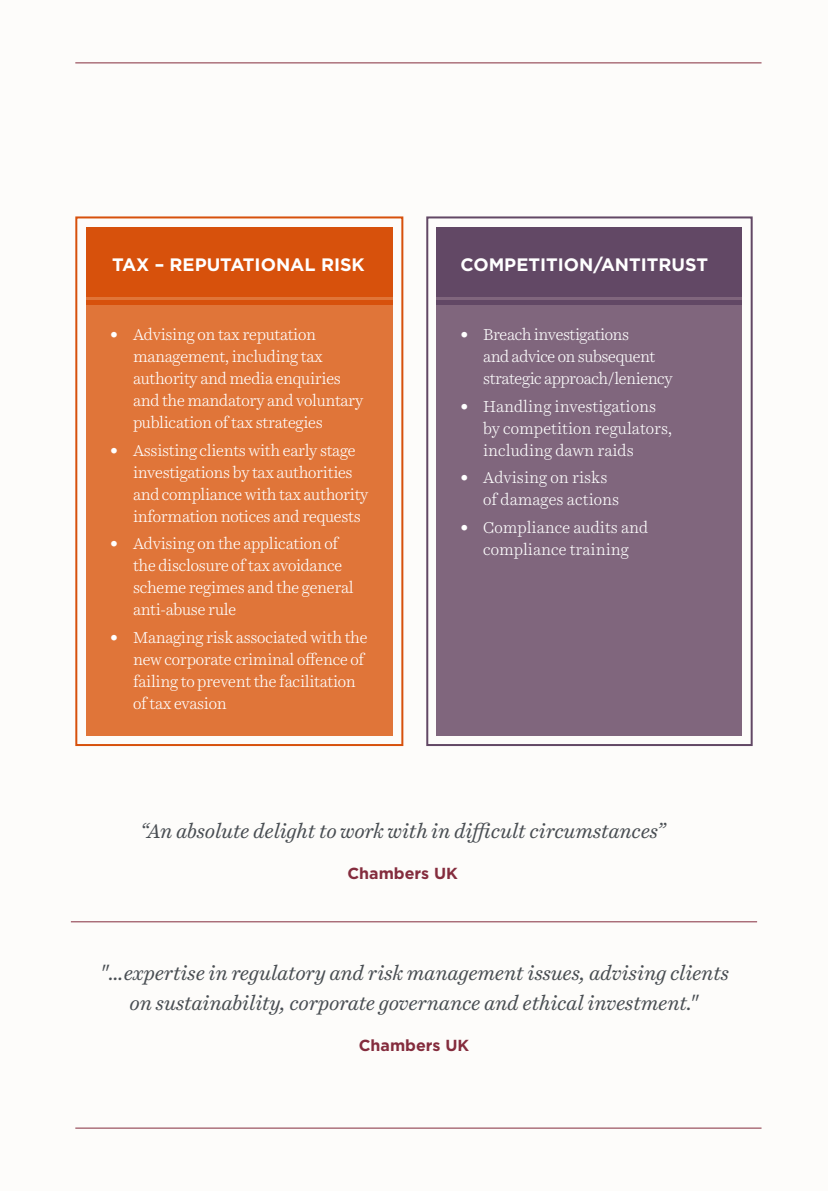
<style>
.page{position:relative;width:828px;height:1191px;background:#fdfcfa}
.page>*{position:absolute;margin:0;border:0;box-sizing:border-box;transform-origin:0 0}
.t1{font:italic 20px/30px "Harriet Text";letter-spacing:-.01em;color:#484d52;text-align:center}
.t2{font:700 18px "Gotham";color:#fff}
.t3{font:300 16px/22px "Harriet Text";letter-spacing:-.02em;color:#fff}
.t4{font:300 16px/22px "Harriet Text";color:#fff}
.t5{font:700 16px "Gotham";color:#842c3d}
.s1{font-family:"Georgia";font-weight:700;font-size:18px}
</style>
<div class="page">
<div style="left:86px;top:232px;width:307px;height:503px;background:#e07539"></div>
<div style="left:75px;top:216px;width:328px;height:530px;border:2px solid #d7510c"></div>
<div style="left:437px;top:232px;width:305px;height:503px;background:#80667d"></div>
<div style="left:426px;top:216px;width:326px;height:530px;border:2px solid #624865"></div>
<div style="left:86px;top:227px;width:307px;height:70px;background:#d7510c"></div>
<div style="left:86px;top:299px;width:307px;height:5px;background:#d7510c"></div>
<div style="left:437px;top:227px;width:305px;height:70px;background:#624865"></div>
<div style="left:437px;top:299px;width:305px;height:5px;background:#624865"></div>
<hr style="left:71px;top:921px;width:686px;height:1px;background:#842c3d">
<hr style="left:75px;top:62px;width:686px;height:1px;background:#842c3d">
<hr style="left:75px;top:1127px;width:686px;height:1px;background:#842c3d">
<p class="t2" style="left:112px;top:252px;width:254px">TAX – REPUTATIONAL RISK</p>
<p class="t2" style="left:460px;top:252px;width:249px">COMPETITION/ANTITRUST</p>
<p class="t3" style="left:133px;top:323px;width:232px;text-indent:-23px"><span class="s1">•</span> Advising on tax reputation management, including tax authority and media enquiries and the mandatory and voluntary publication of tax strategies</p>
<p class="t3" style="left:133px;top:439px;width:237px;text-indent:-23px"><span class="s1">•</span> Assisting clients with early stage investigations by tax authorities and compliance with tax authority information notices and requests</p>
<p class="t3" style="left:133px;top:532px;width:222px;text-indent:-23px"><span class="s1">•</span> Advising on the application of the disclosure of tax avoidance scheme regimes and the general anti-abuse rule</p>
<p class="t3" style="left:133px;top:626px;width:236px;text-indent:-23px"><span class="s1">•</span> Managing risk associated with the new corporate criminal offence of failing to prevent the facilitation of tax evasion</p>
<p class="t3" style="left:483px;top:323px;width:191px;text-indent:-23px"><span class="s1">•</span> Breach investigations<br>and advice on subsequent strategic approach/leniency</p>
<p class="t4" style="left:483px;top:395px;width:191px;text-indent:-23px"><span class="s1">•</span> Handling investigations by competition regulators, including dawn raids</p>
<p class="t4" style="left:483px;top:466px;width:138px;text-indent:-23px"><span class="s1">•</span> Advising on risks of damages actions</p>
<p class="t4" style="left:460px;top:516px;width:189px;text-align:center"><span class="s1">•</span> Compliance audits and compliance training</p>
<p class="t1" style="left:139px;top:816px;width:528px">“An absolute delight to work with in difficult circumstances”</p>
<p class="t5" style="left:347px;top:862px;width:112px">Chambers UK</p>
<p class="t1" style="left:99px;top:958px;width:631px">"…expertise in regulatory and risk management issues, advising clients on sustainability, corporate governance and ethical investment."</p>
<p class="t5" style="left:359px;top:1034px;width:112px">Chambers UK</p>
</div>
